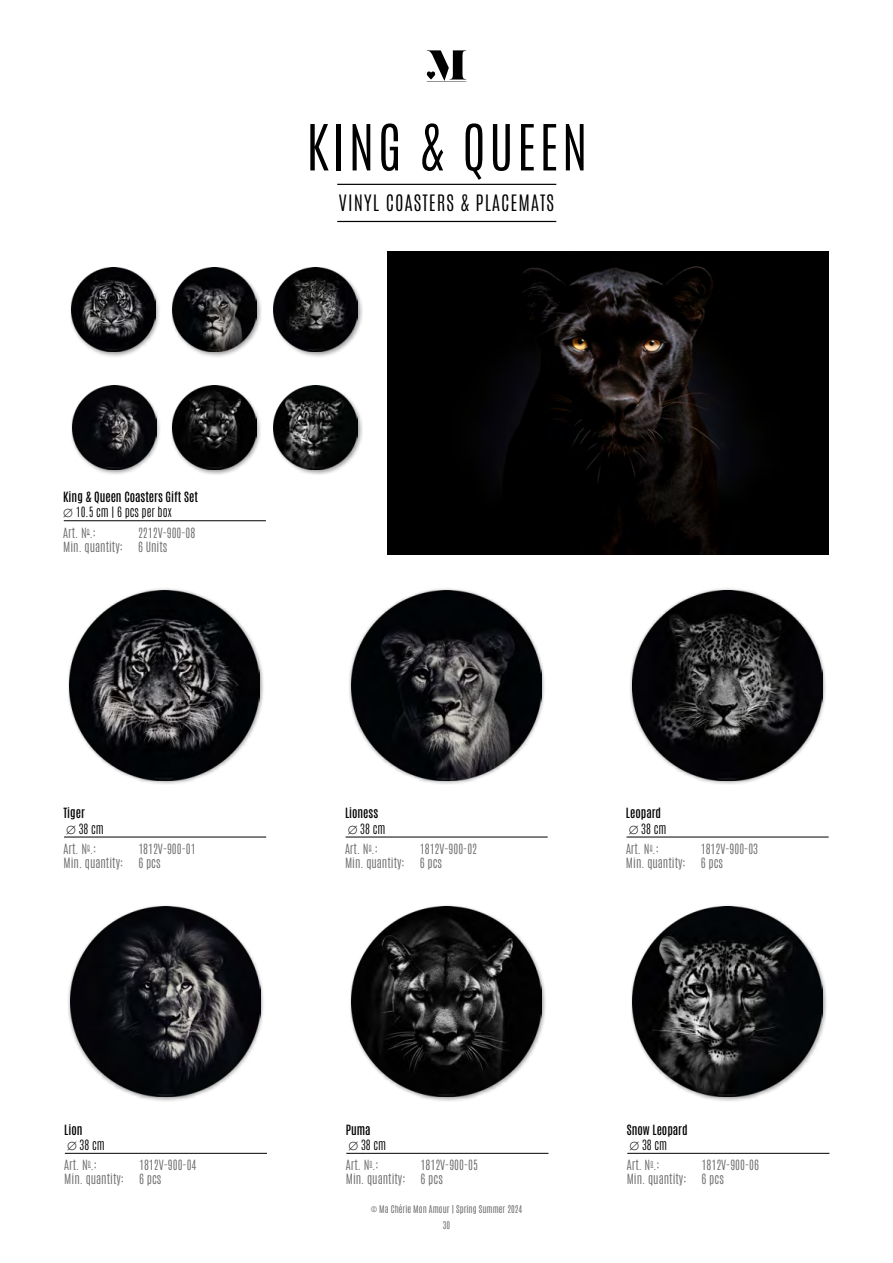
<style>
.page{position:relative;width:893px;height:1263px;background:#fff}
.page>*{position:absolute;margin:0;border:0;box-sizing:border-box;transform-origin:0 0}
.t1{font:200 54px "Antonio";letter-spacing:.06em;color:#000}
.t2{font:200 19.2px "Antonio";letter-spacing:.06em;color:#000}
.t3{font:200 12px/14.2px "Antonio";color:#706f6f}
.t4{font:500 12px/15.5px "Antonio";color:#000}
.t5{font:300 9px "Antonio";color:#706f6f}
.s1{font-weight:100}
</style>
<div class="page">
<svg style="left:427px;top:50px;width:39px;height:31px"></svg>
<hr style="left:337px;top:184px;width:219px;height:1px;background:#000">
<hr style="left:337px;top:221px;width:219px;height:1px;background:#000">
<div style="left:67px;top:904px;width:198px;height:198px;background:#000;opacity:.4"></div>
<img style="left:70px;top:906px;width:190px;height:190px">
<hr style="left:65px;top:1153px;width:202px;height:1px;background:#000">
<div style="left:349px;top:904px;width:198px;height:198px;background:#000;opacity:.4"></div>
<img style="left:352px;top:906px;width:190px;height:190px">
<hr style="left:346px;top:1153px;width:202px;height:1px;background:#000">
<div style="left:630px;top:904px;width:198px;height:198px;background:#000;opacity:.4"></div>
<img style="left:633px;top:906px;width:190px;height:190px">
<hr style="left:627px;top:1153px;width:202px;height:1px;background:#000">
<div style="left:66px;top:587px;width:198px;height:198px;background:#000;opacity:.4"></div>
<img style="left:70px;top:590px;width:190px;height:190px">
<hr style="left:64px;top:837px;width:202px;height:1px;background:#000">
<div style="left:348px;top:587px;width:198px;height:198px;background:#000;opacity:.4"></div>
<img style="left:351px;top:590px;width:190px;height:190px">
<hr style="left:346px;top:837px;width:202px;height:1px;background:#000">
<div style="left:629px;top:587px;width:198px;height:198px;background:#000;opacity:.4"></div>
<img style="left:632px;top:590px;width:190px;height:190px">
<hr style="left:626px;top:837px;width:203px;height:1px;background:#000">
<img style="left:388px;top:251px;width:441px;height:304px">
<div style="left:170px;top:266px;width:92px;height:91px;background:#000;opacity:.4"></div>
<img style="left:173px;top:268px;width:84px;height:84px">
<div style="left:271px;top:266px;width:92px;height:91px;background:#000;opacity:.4"></div>
<img style="left:274px;top:268px;width:84px;height:84px">
<div style="left:170px;top:384px;width:92px;height:91px;background:#000;opacity:.4"></div>
<img style="left:173px;top:386px;width:84px;height:84px">
<div style="left:271px;top:384px;width:92px;height:91px;background:#000;opacity:.4"></div>
<img style="left:274px;top:386px;width:84px;height:84px">
<div style="left:69px;top:266px;width:92px;height:91px;background:#000;opacity:.4"></div>
<img style="left:72px;top:268px;width:84px;height:84px">
<div style="left:70px;top:384px;width:91px;height:91px;background:#000;opacity:.4"></div>
<img style="left:72px;top:386px;width:84px;height:84px">
<hr style="left:64px;top:520px;width:202px;height:1px;background:#000">
<h1 class="t1" style="left:306px;top:109px;width:283px">KING &amp; QUEEN</h1>
<h2 class="t2" style="left:339px;top:189px;width:217px">VINYL COASTERS &amp; PLACEMATS</h2>
<p class="t4" style="left:63px;top:489px;width:136px">King &amp; Queen Coasters Gift Set ∅ <span class="s1">10.5 cm | 6 pcs per box</span></p>
<p class="t3" style="left:138px;top:525px;width:59px">2212V-900-08<br>6 Units</p>
<p class="t3" style="left:63px;top:525px;width:61px">Art. N<sup>o</sup>.:<br>Min. quantity:</p>
<p class="t4" style="left:64px;top:805px;width:42px">Tiger<br>∅ <span class="s1">38 cm</span></p>
<p class="t3" style="left:64px;top:842px;width:61px">Art. N<sup>o</sup>.:<br>Min. quantity:</p>
<p class="t4" style="left:345px;top:805px;width:42px">Lioness ∅ <span class="s1">38 cm</span></p>
<p class="t3" style="left:138px;top:842px;width:59px">1812V-900-01<br>6 pcs</p>
<p class="t3" style="left:345px;top:842px;width:61px">Art. N<sup>o</sup>.:<br>Min. quantity:</p>
<p class="t4" style="left:626px;top:805px;width:42px">Leopard ∅ <span class="s1">38 cm</span></p>
<p class="t3" style="left:420px;top:842px;width:59px">1812V-900-02<br>6 pcs</p>
<p class="t3" style="left:626px;top:842px;width:61px">Art. N<sup>o</sup>.:<br>Min. quantity:</p>
<p class="t3" style="left:701px;top:842px;width:59px">1812V-900-03<br>6 pcs</p>
<p class="t4" style="left:64px;top:1122px;width:42px">Lion<br>∅ <span class="s1">38 cm</span></p>
<p class="t3" style="left:64px;top:1158px;width:61px">Art. N<sup>o</sup>.:<br>Min. quantity:</p>
<p class="t4" style="left:346px;top:1122px;width:42px">Puma<br>∅ <span class="s1">38 cm</span></p>
<p class="t3" style="left:139px;top:1158px;width:59px">1812V-900-04<br>6 pcs</p>
<p class="t3" style="left:346px;top:1158px;width:61px">Art. N<sup>o</sup>.:<br>Min. quantity:</p>
<p class="t4" style="left:627px;top:1122px;width:62px">Snow Leopard ∅ <span class="s1">38 cm</span></p>
<p class="t3" style="left:421px;top:1158px;width:59px">1812V-900-05<br>6 pcs</p>
<p class="t3" style="left:627px;top:1158px;width:61px">Art. N<sup>o</sup>.:<br>Min. quantity:</p>
<p class="t5" style="left:371px;top:1203px;width:153px">© Ma Chérie Mon Amour | Spring Summer 2024</p>
<p class="t5" style="left:443px;top:1218px;width:9px">30</p>
<p class="t3" style="left:702px;top:1158px;width:59px">1812V-900-06<br>6 pcs</p>
</div>
